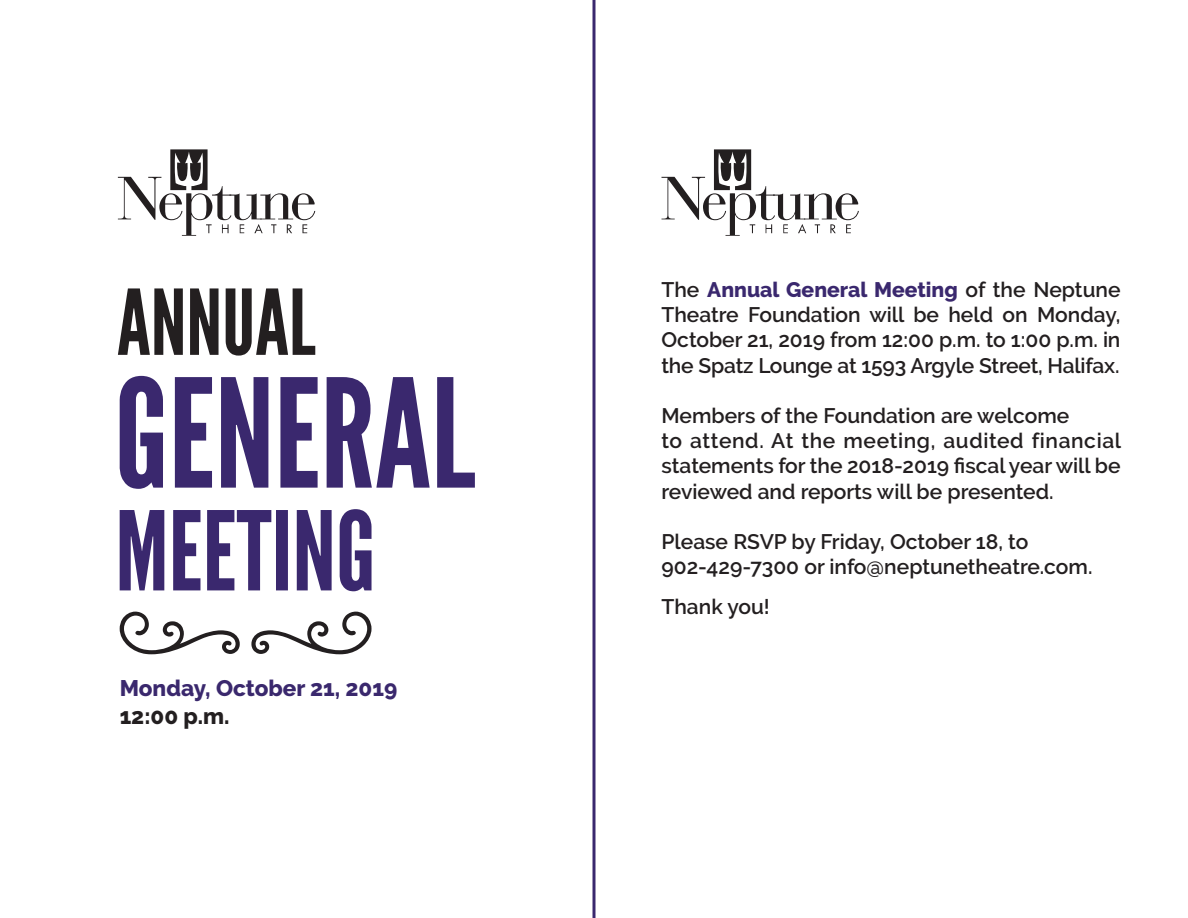
<style>
.page{position:relative;width:1188px;height:918px;background:#fff}
.page>*{position:absolute;margin:0;border:0;box-sizing:border-box;transform-origin:0 0}
.t1{font:800 22.5px "Raleway";color:#3a286d}
.t2{font:800 22.5px "Raleway";color:#231f20}
.t3{font:600 21px/25.2px "Raleway";color:#231f20;text-align:justify}
.s1{font-weight:800;color:#3a286e}
</style>
<div class="page">
<svg style="left:120px;top:509px;width:252px;height:82px"></svg>
<svg style="left:120px;top:376px;width:355px;height:113px"></svg>
<svg style="left:118px;top:288px;width:197px;height:68px"></svg>
<svg style="left:120px;top:612px;width:120px;height:42px"></svg>
<svg style="left:251px;top:612px;width:121px;height:42px"></svg>
<svg style="left:118px;top:149px;width:197px;height:87px"></svg>
<svg style="left:592px;top:0;width:4px;height:918px;background:#6b5d92"></svg>
<svg style="left:661px;top:149px;width:198px;height:87px"></svg>
<p class="t1" style="left:120px;top:675px;width:279px">Monday, October 21, 2019</p>
<p class="t2" style="left:120px;top:704px;width:111px">12:00 p.m.</p>
<p class="t3" style="left:661px;top:277px;width:460px">The <span class="s1">Annual General Meeting</span> of the Neptune Theatre Foundation will be held on Monday, October 21, 2019 from 12:00 p.m. to 1:00 p.m. in the Spatz Lounge at 1593 Argyle Street, Halifax.</p>
<p class="t3" style="left:661px;top:403px;width:409px">Members of the Foundation are welcome</p>
<p class="t3" style="left:661px;top:428px;width:461px">to attend. At the meeting, audited financial statements for the 2018-2019 fiscal year will be reviewed and reports will be presented.</p>
<p class="t3" style="left:661px;top:529px;width:368px">Please RSVP by Friday, October 18, to</p>
<p class="t3" style="left:661px;top:554px;width:433px">902-429-7300 or info@neptunetheatre.com.</p>
<p class="t3" style="left:661px;top:594px;width:110px">Thank you!</p>
</div>
